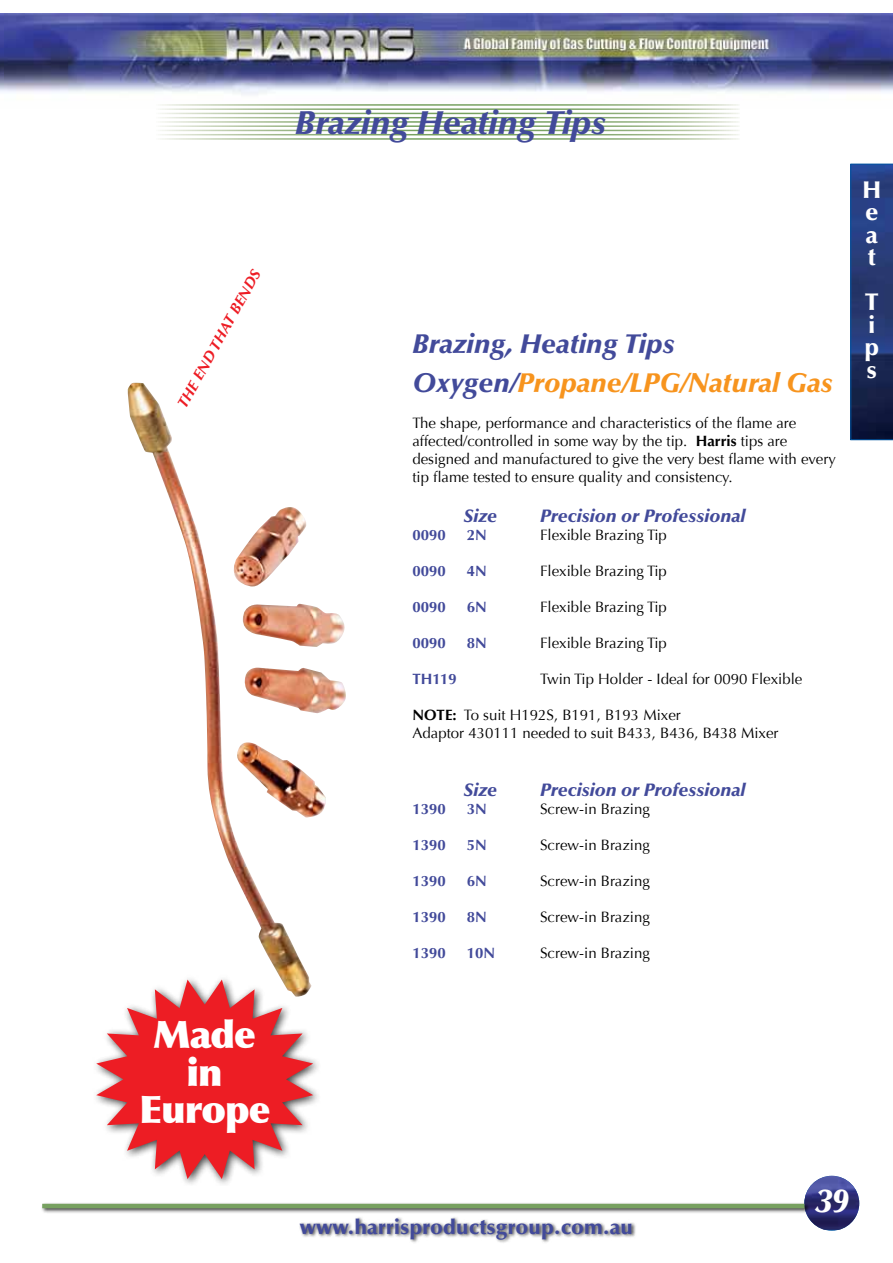
<style>
.page{position:relative;width:893px;height:1263px;background:#fff}
.page>*{position:absolute;margin:0;border:0;box-sizing:border-box;transform-origin:0 0}
.t1{font:900 37.95px/38px "Optima";letter-spacing:-.025em;color:#fff;text-align:center}
.t2{font:italic 900 33px "Optima";color:#424a9a}
.t3{font:italic 900 33px "Optima";color:#fff}
.t4{font:italic 900 27px/39.6px "Optima";color:#424a9a}
.t5{font:900 24px/22.5px "Optima";color:#fff}
.t6{font:900 21px "Optima";color:#424a9a}
.t7{font:italic 900 18px "Optima";color:#424a9a}
.t8{font:15px/18px "Optima";color:#000}
.t9{font:700 15px "Optima";color:#424a9a}
.t10{font:italic 700 15px "Optima";color:#ed1c24}
.s1{color:#f7941e}
.s2{font-weight:700}
</style>
<div class="page">
<img style="left:804px;top:1176px;width:55px;height:54px">
<svg style="left:850px;top:164px;width:43px;height:276px;background:#20346c"></svg>
<img style="left:3px;top:14px;width:890px;height:81px">
<img style="left:0;top:14px;width:3px;height:78px">
<div style="left:298px;top:1216px;width:339px;height:28px;background:#000;opacity:.75"></div>
<div style="left:41px;top:1202px;width:769px;height:12px;background:#000;opacity:.75"></div>
<hr style="left:42px;top:1204px;width:762px;height:4px;background:#77a160">
<img style="left:127px;top:383px;width:219px;height:590px">
<div style="left:90px;top:973px;width:230px;height:213px;background:#000;opacity:.75"></div>
<svg style="left:96px;top:979px;width:217px;height:200px"></svg>
<p class="t10" style="left:174px;top:403px;width:157px;rotate:-61deg">THE END THAT BENDS</p>
<h1 class="t1" style="left:139px;top:1015px;width:133px">Made in<br>Europe</h1>
<h2 class="t2" style="left:295px;top:103px;width:312px">Brazing Heating Tips</h2>
<h3 class="t4" style="left:412px;top:324px;width:422px">Brazing, Heating Tips<br>Oxygen/<span class="s1">Propane/LPG/Natural Gas</span></h3>
<p class="t8" style="left:412px;top:414px;width:425px">The shape, performance and characteristics of the flame are affected/controlled in some way by the tip. <span class="s2">Harris</span> tips are designed and manufactured to give the very best flame with every tip flame tested to ensure quality and consistency.</p>
<p class="t7" style="left:463px;top:505px;width:35px">Size</p>
<p class="t7" style="left:540px;top:505px;width:207px">Precision or Professional</p>
<p class="t9" style="left:412px;top:526px;width:35px">0090</p>
<p class="t9" style="left:467px;top:526px;width:22px">2N</p>
<p class="t8" style="left:540px;top:526px;width:128px">Flexible Brazing Tip</p>
<p class="t9" style="left:412px;top:562px;width:35px">0090</p>
<p class="t9" style="left:467px;top:562px;width:22px">4N</p>
<p class="t8" style="left:540px;top:562px;width:128px">Flexible Brazing Tip</p>
<p class="t9" style="left:412px;top:598px;width:35px">0090</p>
<p class="t9" style="left:467px;top:598px;width:22px">6N</p>
<p class="t8" style="left:540px;top:598px;width:128px">Flexible Brazing Tip</p>
<p class="t9" style="left:412px;top:634px;width:35px">0090</p>
<p class="t9" style="left:467px;top:634px;width:22px">8N</p>
<p class="t8" style="left:540px;top:634px;width:128px">Flexible Brazing Tip</p>
<p class="t9" style="left:412px;top:670px;width:46px">TH119</p>
<p class="t8" style="left:540px;top:670px;width:264px">Twin Tip Holder - Ideal for 0090 Flexible</p>
<p class="t8" style="left:412px;top:706px;width:368px"><span class="s2">NOTE:</span> To suit H192S, B191, B193 Mixer<br>Adaptor 430111 needed to suit B433, B436, B438 Mixer</p>
<p class="t7" style="left:463px;top:779px;width:35px">Size</p>
<p class="t7" style="left:540px;top:779px;width:207px">Precision or Professional</p>
<p class="t9" style="left:412px;top:800px;width:35px">1390</p>
<p class="t9" style="left:467px;top:800px;width:22px">3N</p>
<p class="t8" style="left:540px;top:800px;width:111px">Screw-in Brazing</p>
<p class="t9" style="left:412px;top:836px;width:35px">1390</p>
<p class="t9" style="left:467px;top:836px;width:22px">5N</p>
<p class="t8" style="left:540px;top:836px;width:111px">Screw-in Brazing</p>
<p class="t9" style="left:412px;top:872px;width:35px">1390</p>
<p class="t9" style="left:467px;top:872px;width:22px">6N</p>
<p class="t8" style="left:540px;top:872px;width:111px">Screw-in Brazing</p>
<p class="t9" style="left:412px;top:908px;width:35px">1390</p>
<p class="t9" style="left:467px;top:908px;width:22px">8N</p>
<p class="t8" style="left:540px;top:908px;width:111px">Screw-in Brazing</p>
<p class="t9" style="left:412px;top:944px;width:35px">1390</p>
<p class="t9" style="left:467px;top:944px;width:30px">10N</p>
<p class="t8" style="left:540px;top:944px;width:111px">Screw-in Brazing</p>
<h3 class="t5" style="left:862px;top:178px;width:20px">H e a t</h3>
<h3 class="t5" style="left:864px;top:291px;width:16px">T i p s</h3>
<h3 class="t6" style="left:300px;top:1214px;width:335px">www.harrisproductsgroup.com.au</h3>
<h2 class="t3" style="left:816px;top:1181px;width:34px">39</h2>
</div>
